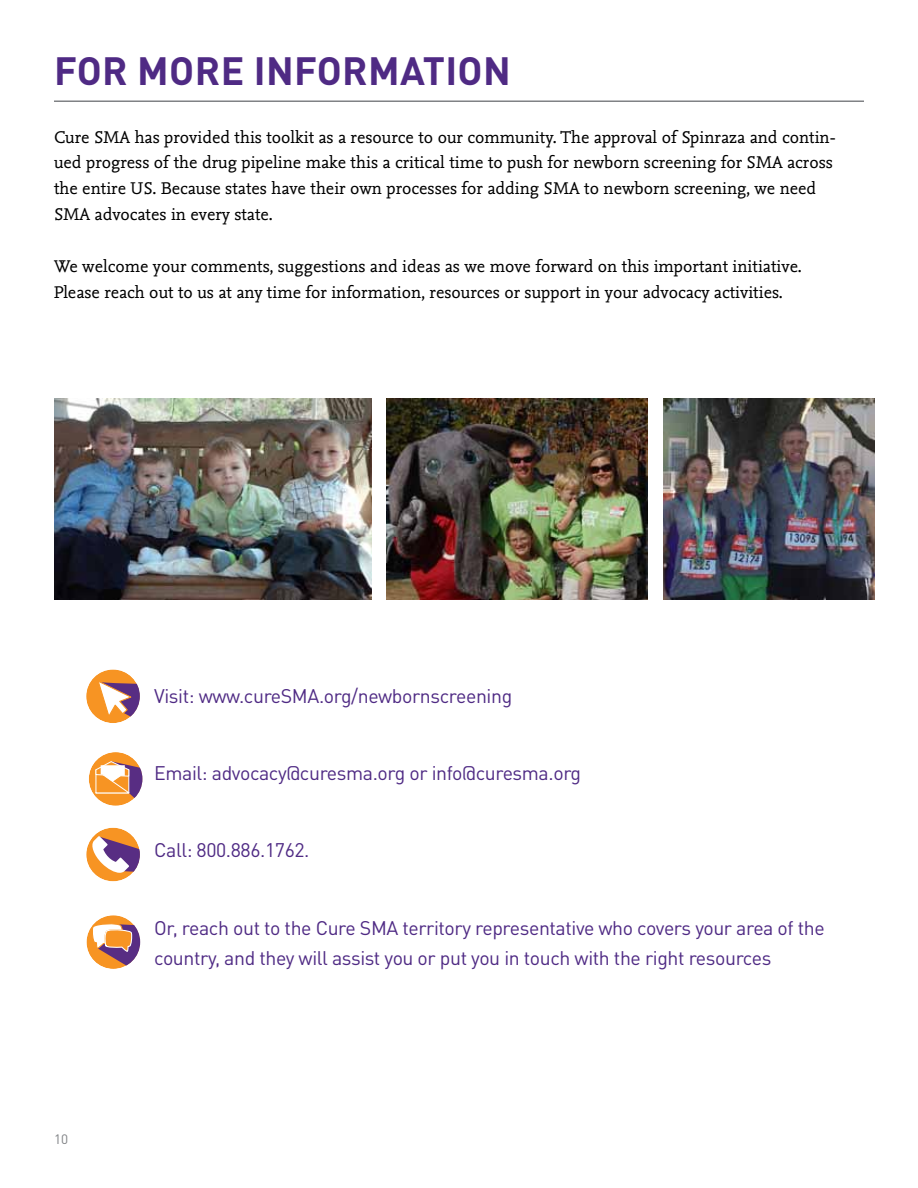
<style>
.page{position:relative;width:918px;height:1188px;background:#fff}
.page>*{position:absolute;margin:0;border:0;box-sizing:border-box;transform-origin:0 0}
.t1{font:700 39px "DINOT";letter-spacing:.01em;color:#4f2a84}
.t2{font:19.5px/30px "DINOT";letter-spacing:-.02em;color:#4f2a84}
.t3{font:17.7px/25.8px "Nexus Mix OT";color:#000}
.t4{font:13.5px "DINOT";color:#808285}
</style>
<div class="page">
<hr style="left:54px;top:100px;width:810px;height:2px;background:#808285">
<div style="left:86px;top:669px;width:54px;height:54px;background:#f79423;border-radius:50%"></div>
<svg style="left:97px;top:679px;width:43px;height:44px"></svg>
<div style="left:89px;top:752px;width:53px;height:54px;background:#f79423;border-radius:50%"></div>
<svg style="left:94px;top:761px;width:48px;height:45px"></svg>
<div style="left:86px;top:828px;width:54px;height:53px;background:#f79423;border-radius:50%"></div>
<svg style="left:90px;top:836px;width:50px;height:38px"></svg>
<svg style="left:86px;top:915px;width:54px;height:54px"></svg>
<svg style="left:91px;top:921px;width:49px;height:48px"></svg>
<img style="left:54px;top:399px;width:318px;height:200px">
<img style="left:387px;top:399px;width:261px;height:200px">
<img style="left:663px;top:399px;width:212px;height:200px">
<h1 class="t1" style="left:54px;top:45px;width:340px">FOR MORE INFORMAT</h1>
<h1 class="t1" style="left:445px;top:45px;width:61px">ION</h1>
<p class="t3" style="left:54px;top:125px;width:784px">Cure SMA has provided this toolkit as a resource to our community. The approval of Spinraza and contin&shy;ued progress of the drug pipeline make this a critical time to push for newborn screening for SMA across the entire US. Because states have their own processes for adding SMA to newborn screening, we need SMA advocates in every state.</p>
<p class="t3" style="left:54px;top:254px;width:749px">We welcome your comments, suggestions and ideas as we move forward on this important initiative.<br>Please reach out to us at any time for information, resources or support in your advocacy activities.</p>
<p class="t2" style="left:154px;top:680px;width:360px">Visit: www.cureSMA.org/newbornscreening</p>
<p class="t2" style="left:154px;top:758px;width:428px">Email: advocacy@curesma.org or info@curesma.org</p>
<p class="t2" style="left:154px;top:835px;width:157px">Call: 800.886.1762.</p>
<p class="t4" style="left:54px;top:1131px;width:16px">10</p>
<p class="t2" style="left:154px;top:912px;width:672px">Or, reach out to the Cure SMA territory representative who covers your area of the country, and they will assist you or put you in touch with the right resources</p>
</div>
